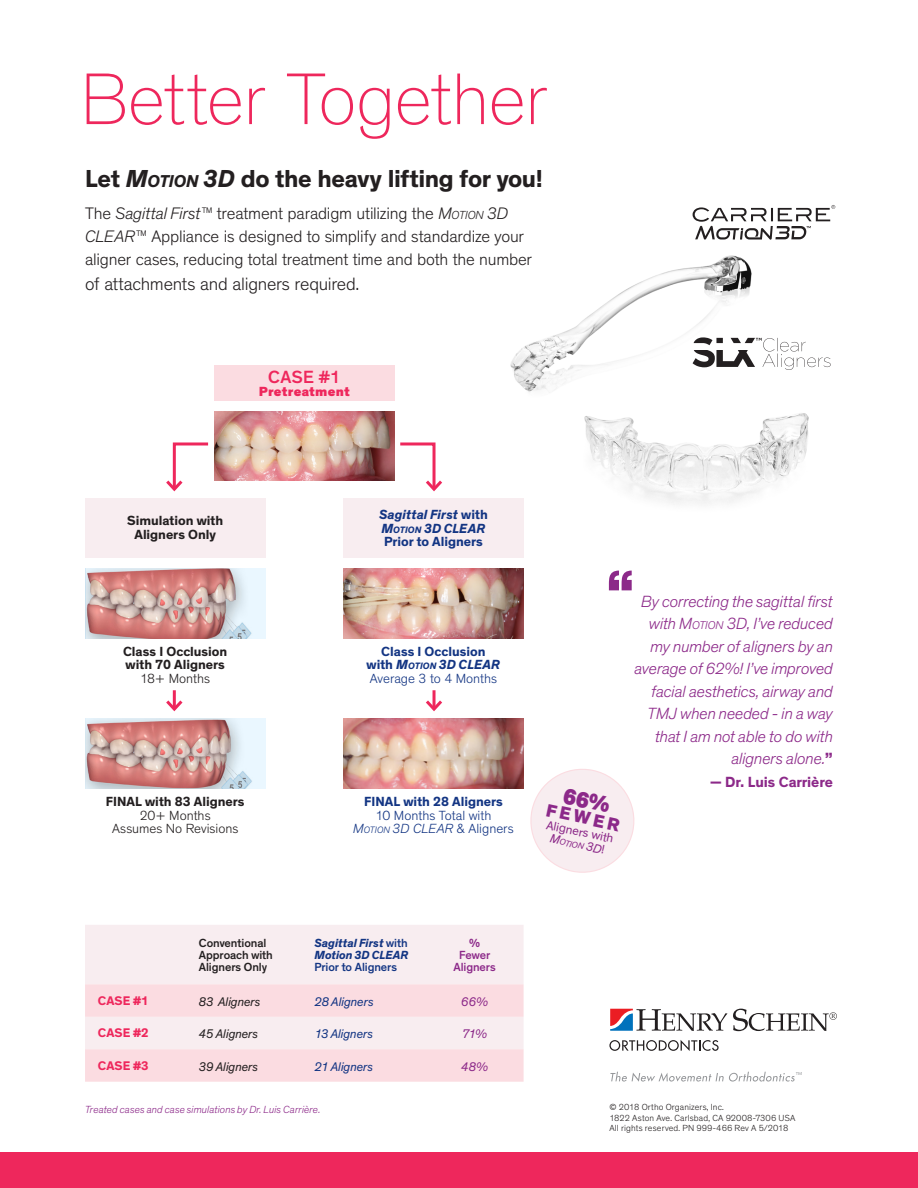
<style>
.page{position:relative;width:918px;height:1188px;background:#fff}
.page>*{position:absolute;margin:0;border:0;box-sizing:border-box;transform-origin:0 0}
.t1{font:100 74.4px "Theinhardt";letter-spacing:-.02em;color:#ee275c}
.t2{font:700 25.05px "Theinhardt";letter-spacing:-.015em;color:#231f20}
.t3{font:800 18.3px "Theinhardt";color:#8c2989}
.t4{font:300 18.15px "Theinhardt";letter-spacing:-.015em;color:#231f20}
.t5{font:500 18px "Theinhardt";color:#ee275c}
.t6{font:300 16.95px/23.1px "Theinhardt";letter-spacing:-.01em;color:#231f20}
.t7{font:italic 300 16.5px/22.5px "Theinhardt";letter-spacing:-.01em;color:#8c2989;text-align:right}
.t8{font:700 15px "Theinhardt";letter-spacing:-.005em;color:#8c2989}
.t9{font:700 13.5px/13.5px "Theinhardt";color:#231f20;text-align:center}
.t10{font:300 13.5px/13.5px "Theinhardt";color:#133583;text-align:center}
.t11{font:italic 700 13.5px/13.5px "Theinhardt";color:#133583}
.t12{font:700 13.5px/13.5px "Theinhardt";color:#133583;text-align:center}
.t13{font:300 13.5px "Theinhardt";color:#231f20}
.t14{font:900 13.5px "Theinhardt";letter-spacing:.03em;color:#ee275c}
.t15{font:italic 12.75px "Theinhardt";letter-spacing:-.005em;color:#231f20}
.t16{font:italic 12.75px "Theinhardt";letter-spacing:-.005em;color:#133583}
.t17{font:700 12.75px "Theinhardt";letter-spacing:.01em;color:#ee275c}
.t18{font:italic 12.75px "Theinhardt";color:#8c2989}
.t19{font:12.6px "Theinhardt";color:#8c2989}
.t20{font:italic 700 12px/12px "Theinhardt";letter-spacing:-.005em;color:#133583;text-align:justify}
.t21{font:500 12px/12px "Theinhardt";letter-spacing:-.005em;color:#231f20}
.t22{font:500 12px/12px "Theinhardt";letter-spacing:-.005em;color:#8c2989;text-align:center}
.t23{font:italic 300 10.5px "Theinhardt";letter-spacing:.005em;color:#8c2989}
.t24{font:300 9px "Theinhardt";letter-spacing:.01em;color:#231f20}
.t25{font:italic 8.85px "Theinhardt";color:#8c2989}
.s1{font-style:italic}
.s2{font-style:italic;font-size:17.55px}
.s3{font-style:italic;font-size:11.85px}
.s4{font-style:normal}
.s5{font-style:inherit}
.s6{font-size:9.45px}
.s7{font-weight:300}
.s8{font-style:italic;font-size:9.45px}
.s9{font-size:11.55px}
.s10{font-weight:700;font-style:normal}
.s11{font-weight:700}
.s12{font-size:12.6px}
.s13{font-style:normal;font-size:12.6px}
.s14{font-weight:500;font-style:normal}
</style>
<div class="page">
<div style="left:0;top:1152px;width:918px;height:36px;background:#ee275c"></div>
<img style="left:584px;top:413px;width:225px;height:91px">
<img style="left:510px;top:255px;width:242px;height:137px">
<svg style="left:693px;top:337px;width:138px;height:33px"></svg>
<svg style="left:693px;top:205px;width:142px;height:35px"></svg>
<svg style="left:609px;top:571px;width:23px;height:19px"></svg>
<svg style="left:609px;top:1040px;width:110px;height:11px"></svg>
<svg style="left:610px;top:1072px;width:192px;height:10px"></svg>
<svg style="left:733px;top:1009px;width:104px;height:22px"></svg>
<svg style="left:610px;top:1009px;width:117px;height:22px"></svg>
<div style="left:85px;top:925px;width:439px;height:59px;background:#f8edf0"></div>
<svg style="left:85px;top:984px;width:439px;height:98px;background:#fae1e6"></svg>
<hr style="left:433px;top:690px;width:3px;height:19px;background:#ee275c">
<svg style="left:426px;top:697px;width:16px;height:15px"></svg>
<div style="left:214px;top:366px;width:180px;height:35px;background:#fbdce1"></div>
<div style="left:85px;top:499px;width:180px;height:59px;background:#f8edf0"></div>
<div style="left:343px;top:499px;width:181px;height:59px;background:#f8edf0"></div>
<img style="left:214px;top:412px;width:180px;height:69px">
<img style="left:343px;top:568px;width:181px;height:70px">
<img style="left:85px;top:568px;width:180px;height:70px">
<img style="left:343px;top:719px;width:181px;height:69px">
<img style="left:85px;top:719px;width:180px;height:69px">
<hr style="left:173px;top:690px;width:3px;height:19px;background:#ee275c">
<svg style="left:166px;top:697px;width:17px;height:15px"></svg>
<svg style="left:400px;top:442px;width:42px;height:50px"></svg>
<svg style="left:166px;top:442px;width:43px;height:50px"></svg>
<svg style="left:530px;top:769px;width:105px;height:104px"></svg>
<p class="t1" style="left:81px;top:56px;width:469px">Better Together</p>
<p class="t2" style="left:85px;top:163px;width:459px">Let <span class="s1">M</span><span class="s2">OTION</span> <span class="s1">3D</span> do the heavy lifting for you!</p>
<p class="t6" style="left:85px;top:202px;width:448px">The <span class="s1">Sagittal First</span><sup>™</sup> treatment paradigm utilizing the <span class="s1">M</span><span class="s3">OTION</span> <span class="s1">3D<br>CLEAR</span><sup>™</sup> Appliance is designed to simplify and standardize your aligner cases, reducing total treatment time and both the number</p>
<p class="t4" style="left:85px;top:273px;width:275px">of attachments and aligners required.</p>
<p class="t5" style="left:268px;top:366px;width:74px">CASE #1</p>
<p class="t14" style="left:259px;top:383px;width:92px">Pretreatment</p>
<p class="t9" style="left:127px;top:514px;width:98px">Simulation with<br>Aligners Only</p>
<p class="t11" style="left:379px;top:509px;width:110px">Sagittal First <span class="s4">with<br></span><span class="s5">M</span><span class="s6">OTION</span> 3D CLEAR<br><span class="s4">Prior to Aligners</span></p>
<p class="t9" style="left:123px;top:645px;width:106px">Class I Occlusion with 70 Aligners<br><span class="s7">18+ Months</span></p>
<p class="t12" style="left:367px;top:645px;width:135px">Class I Occlusion with <span class="s1">M</span><span class="s8">OTION</span> <span class="s1">3D CLEAR</span></p>
<p class="t10" style="left:370px;top:672px;width:129px">Average 3 to 4 Months</p>
<p class="t7" style="left:634px;top:590px;width:200px">By correcting the sagittal first with <span class="s5">M</span><span class="s9">OTION</span> <span class="s5">3D</span>, I’ve reduced my number of aligners by an average of 62%! I’ve improved facial aesthetics, airway and<br>TMJ when needed - in a way that I am not able to do with aligners alone.<span class="s10">”</span></p>
<p class="t8" style="left:710px;top:772px;width:124px">— Dr. Luis Carrière</p>
<p class="t9" style="left:106px;top:795px;width:140px">FINAL with 83 Aligners</p>
<p class="t13" style="left:140px;top:807px;width:72px">20+ Months</p>
<p class="t13" style="left:112px;top:821px;width:128px">Assumes No Revisions</p>
<p class="t10" style="left:353px;top:795px;width:162px"><span class="s11">FINAL with 28 Aligners<br></span>10 Months Total with<br><span class="s1">M</span><span class="s8">OTION</span> <span class="s1">3D</span> <span class="s1">CLEAR</span> &amp; Aligners</p>
<p class="t3" style="left:549px;top:798px;width:76px;rotate:12deg">FEWER</p>
<p class="t19" style="left:548px;top:817px;width:70px;rotate:12deg">Aligners with</p>
<p class="t25" style="left:551px;top:834px;width:57px;rotate:12deg"><span class="s12">M</span>otion <span class="s12">3D</span><span class="s13">!</span></p>
<p class="t21" style="left:199px;top:937px;width:76px">Conventional<br>Approach with<br>Aligners Only</p>
<p class="t20" style="left:315px;top:938px;width:96px">Sagittal First <span class="s14">with </span>Motion 3D CLEAR <span class="s14">Prior to Aligners</span></p>
<p class="t22" style="left:454px;top:937px;width:44px">%<br>Fewer<br>Aligners</p>
<p class="t17" style="left:98px;top:993px;width:52px">CASE #1</p>
<p class="t15" style="left:199px;top:994px;width:63px">83 Aligners</p>
<p class="t16" style="left:315px;top:994px;width:61px">28 Aligners</p>
<p class="t18" style="left:461px;top:994px;width:28px">66%</p>
<p class="t17" style="left:98px;top:1025px;width:53px">CASE #2</p>
<p class="t15" style="left:199px;top:1026px;width:61px">45 Aligners</p>
<p class="t16" style="left:315px;top:1026px;width:60px">13 Aligners</p>
<p class="t18" style="left:462px;top:1026px;width:27px">71%</p>
<p class="t17" style="left:98px;top:1058px;width:53px">CASE #3</p>
<p class="t15" style="left:199px;top:1059px;width:61px">39 Aligners</p>
<p class="t16" style="left:315px;top:1059px;width:60px">21 Aligners</p>
<p class="t18" style="left:461px;top:1059px;width:28px">48%</p>
<p class="t23" style="left:85px;top:1103px;width:237px">Treated cases and case simulations by Dr. Luis Carrière.</p>
<p class="t24" style="left:609px;top:1102px;width:116px">© 2018 Ortho Organizers, Inc.</p>
<p class="t24" style="left:609px;top:1112px;width:187px">1822 Aston Ave. Carlsbad, CA 92008-7306 USA</p>
<p class="t24" style="left:609px;top:1123px;width:180px">All rights reserved. PN 999-466 Rev A 5/2018</p>
</div>
